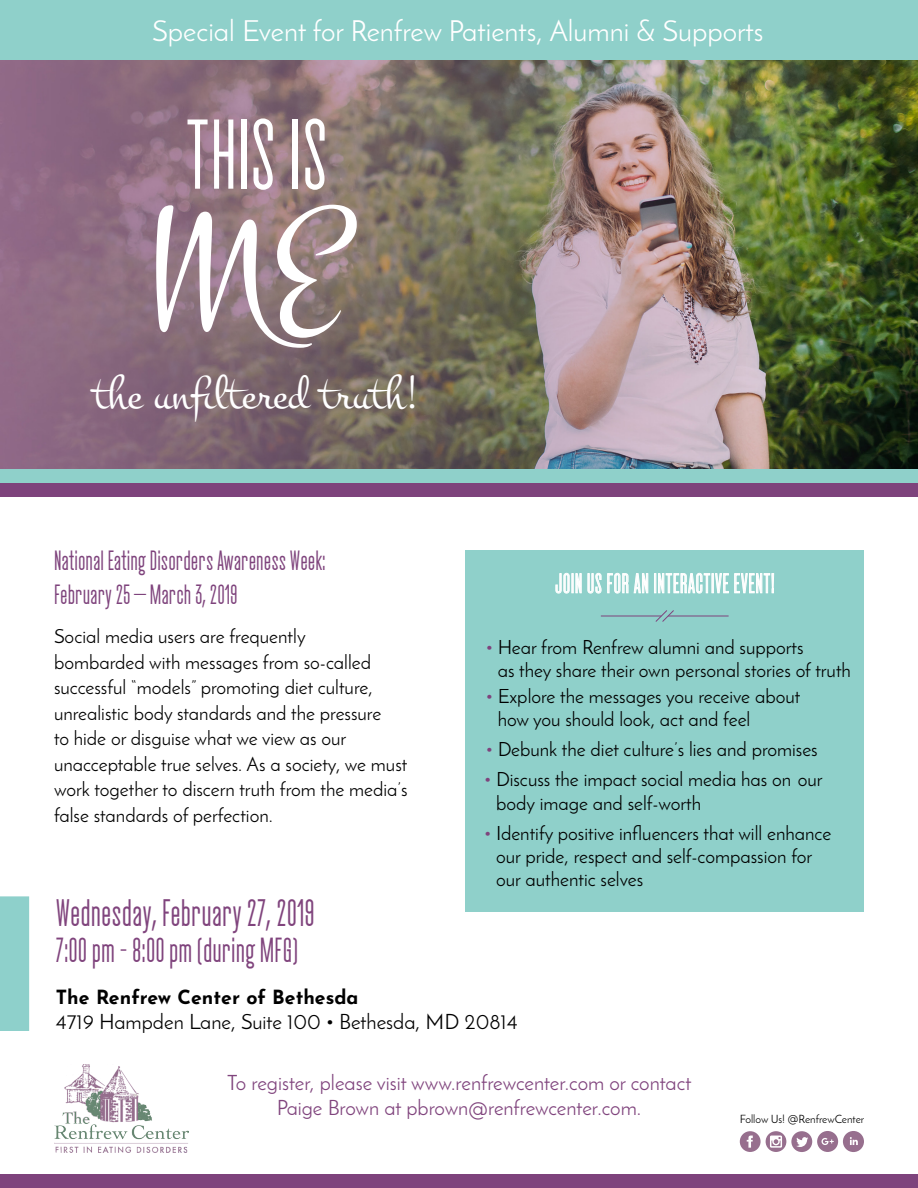
<style>
.page{position:relative;width:918px;height:1188px;background:#fff}
.page>*{position:absolute;margin:0;border:0;box-sizing:border-box;transform-origin:0 0}
.t1{font:500 86.55px "Cactus";color:#fff}
.t2{font:49.5px "Montez";color:#fff}
.t3{font:500 33px "Cactus";color:#80447d}
.t4{font:500 30px "Cactus";color:#80447d}
.t5{font:28.95px "Josefin Sans";color:#fff}
.t6{font:500 24px "Cactus";color:#7e437c}
.t7{font:500 24px "Cactus";letter-spacing:.02em;color:#fff}
.t8{font:21px/25.2px "Josefin Sans";color:#80447d;text-align:center}
.t9{font:21px "Josefin Sans";color:#000}
.t10{font:19.5px/25.5px "Josefin Sans";color:#000}
.t11{font:700 19.5px "Josefin Sans";color:#000}
.t12{font:11.4px "Josefin Sans";color:#000}
.s1{color:#7e437c}
</style>
<div class="page">
<img style="left:0;top:59px;width:918px;height:410px">
<div style="left:465px;top:550px;width:399px;height:362px;background:#8fd0ca"></div>
<div style="left:0;top:469px;width:918px;height:14px;background:#8fd0ca"></div>
<div style="left:0;top:0;width:918px;height:59px;background:#8fd0ca"></div>
<div style="left:0;top:483px;width:918px;height:13px;background:#7e437c"></div>
<div style="left:0;top:1174px;width:918px;height:14px;background:#7e437c"></div>
<img style="left:54px;top:1065px;width:135px;height:87px">
<div style="left:134px;top:97px;width:244px;height:272px;background:#976f8e;opacity:.35"></div>
<svg style="left:156px;top:205px;width:201px;height:143px"></svg>
<hr style="left:601px;top:616px;width:60px;height:1px;background:#7e437c">
<hr style="left:668px;top:616px;width:60px;height:1px;background:#7e437c">
<svg style="left:655px;top:610px;width:20px;height:12px"></svg>
<svg style="left:740px;top:1131px;width:124px;height:21px"></svg>
<svg style="left:555px;top:572px;width:93px;height:22px"></svg>
<div style="left:654px;top:573px;width:2px;height:20px;border:1px solid #fff"></div>
<svg style="left:658px;top:572px;width:116px;height:22px"></svg>
<div style="left:0;top:896px;width:29px;height:135px;background:#8ed0cb"></div>
<p class="t5" style="left:152px;top:13px;width:613px">Special Event for Renfrew Patients, Alumni &amp; Supports</p>
<p class="t1" style="left:185px;top:98px;width:145px">THIS IS</p>
<p class="t2" style="left:94px;top:364px;width:327px">the unfiltered truth!</p>
<p class="t6" style="left:54px;top:544px;width:273px">National Eating Disorders Awareness Week:</p>
<p class="t6" style="left:54px;top:579px;width:185px">February 25 – March 3, 2019</p>
<p class="t10" style="left:54px;top:624px;width:253px">Social media users are frequently</p>
<p class="t10" style="left:54px;top:649px;width:355px">bombarded with messages from so-called successful “models” promoting diet culture, unrealistic body standards and the pressure<br>to hide or disguise what we view as our unacceptable true selves. As a society, we must work together to discern truth from the media’s false standards of perfection.</p>
<p class="t7" style="left:555px;top:568px;width:221px">JOIN US FOR AN INTERACTIVE EVENT!</p>
<p class="t10" style="left:498px;top:635px;width:355px;line-height:23.4px;text-indent:-12px"><span class="s1">•</span> Hear from Renfrew alumni and supports<br>as they share their own personal stories of truth</p>
<p class="t10" style="left:498px;top:684px;width:304px;line-height:23.4px;text-indent:-12px"><span class="s1">•</span> Explore the messages you receive about how you should look, act and feel</p>
<p class="t10" style="left:486px;top:736px;width:334px"><span class="s1">•</span> Debunk the diet culture’s lies and promises</p>
<p class="t10" style="left:484px;top:766px;width:340px"><span class="s1">•</span> Discuss the impact social media has on our</p>
<p class="t10" style="left:496px;top:790px;width:207px">body image and self-worth</p>
<p class="t10" style="left:496px;top:821px;width:337px;line-height:23.4px;text-indent:-12px"><span class="s1">•</span> Identify positive influencers that will enhance our pride, respect and self-compassion for our authentic selves</p>
<p class="t3" style="left:56px;top:891px;width:260px">Wednesday, February 27, 2019</p>
<p class="t4" style="left:56px;top:931px;width:244px">7:00 pm - 8:00 pm (during MFG)</p>
<p class="t11" style="left:56px;top:980px;width:304px">The Renfrew Center of Bethesda</p>
<p class="t9" style="left:56px;top:1009px;width:464px">4719 Hampden Lane, Suite 100 • Bethesda, MD 20814</p>
<p class="t8" style="left:227px;top:1070px;width:466px">To register, please visit www.renfrewcenter.com or contact<br>Paige Brown at pbrown@renfrewcenter.com.</p>
<p class="t12" style="left:740px;top:1112px;width:126px">Follow Us! @RenfrewCenter</p>
</div>
